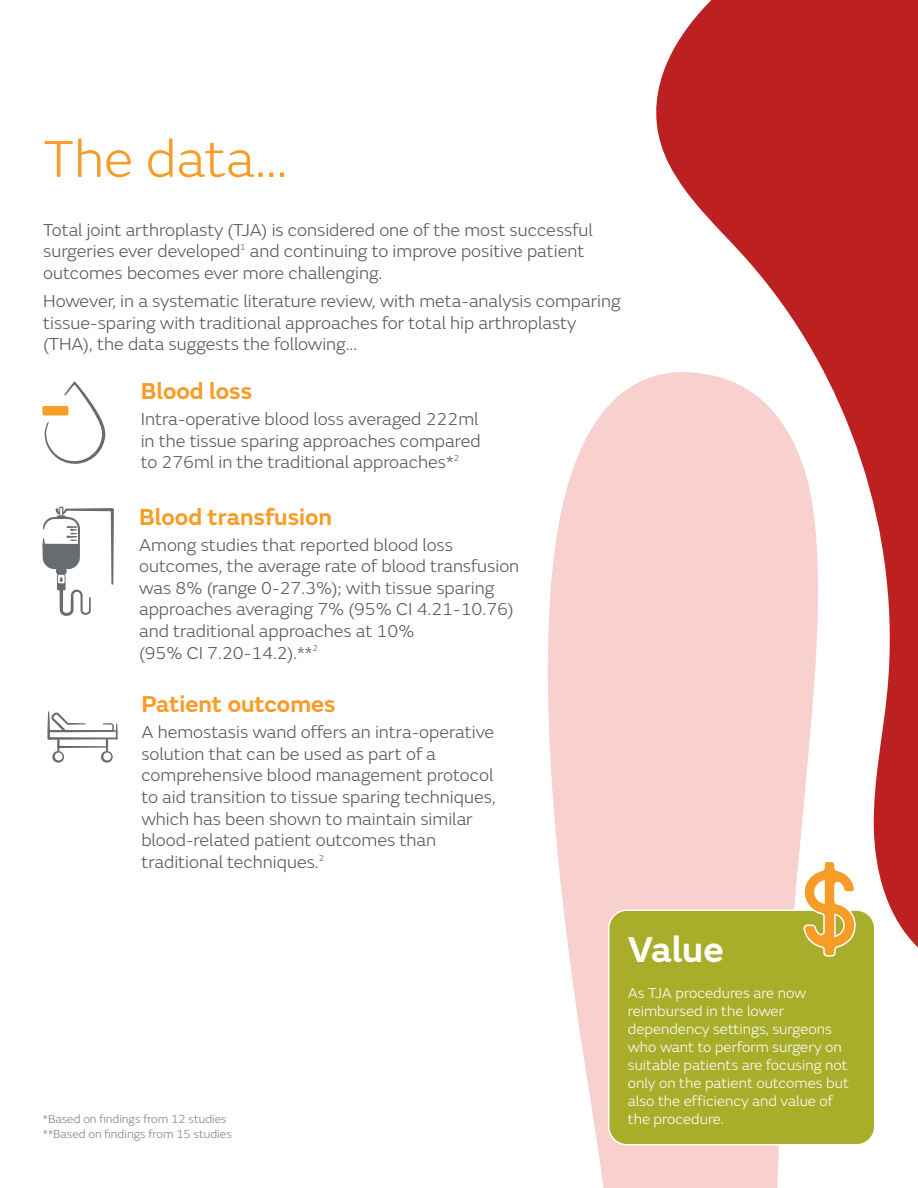
<style>
.page{position:relative;width:918px;height:1188px;background:#fff}
.page>*{position:absolute;margin:0;border:0;box-sizing:border-box;transform-origin:0 0}
.Headline_36_36{font:300 54px "SN Emeric";color:#f89c28}
.t1{font:600 37.5px "SN Emeric";color:#fff}
.Page_heading_12_15{font:600 24px "SN Emeric";color:#f89c28}
.Page_heading_12_15-2{font:300 18px/21.6px "SN Emeric";color:#57585a}
.Body_Text_12_14_4{font:300 18px/21.6px "SN Emeric";color:#57585a}
.Page_heading_12_15-3{font:300 15px/18px "SN Emeric";color:#fff}
.Caption_8_10{font:300 12px "SN Emeric";color:#808285}
</style>
<div class="page">
<svg style="left:656px;top:0;width:262px;height:353px;fill:#bd2020"></svg>
<svg style="left:548px;top:353px;width:370px;height:835px;fill:#f8d1cf"></svg>
<svg style="left:45px;top:382px;width:60px;height:82px"></svg>
<div style="left:44px;top:407px;width:23px;height:7px;background:#f89d28"></div>
<div style="left:42px;top:406px;width:26px;height:9px;border:3px solid #f89d28"></div>
<svg style="left:47px;top:711px;width:71px;height:52px"></svg>
<svg style="left:42px;top:507px;width:72px;height:109px"></svg>
<div style="left:609px;top:910px;width:266px;height:235px;background:#a8ad2a;border-radius:18px"></div>
<div style="left:608px;top:909px;width:268px;height:237px;border:2px solid #fff;border-radius:18px"></div>
<svg style="left:802px;top:860px;width:56px;height:97px"></svg>
<p class="Headline_36_36" style="left:43px;top:126px;width:246px">The data…</p>
<p class="Body_Text_12_14_4" style="left:43px;top:219px;width:551px">Total joint arthroplasty (TJA) is considered one of the most successful surgeries ever developed<sup>1</sup> and continuing to improve positive patient outcomes becomes ever more challenging.</p>
<p class="Body_Text_12_14_4" style="left:43px;top:290px;width:579px">However, in a systematic literature review, with meta-analysis comparing tissue-sparing with traditional approaches for total hip arthroplasty (THA), the data suggests the following...</p>
<p class="Page_heading_12_15" style="left:141px;top:376px;width:113px">Blood loss</p>
<p class="Page_heading_12_15-2" style="left:141px;top:408px;width:341px">Intra-operative blood loss averaged 222ml in the tissue sparing approaches compared to 276ml in the traditional approaches*<sup>2</sup></p>
<p class="Page_heading_12_15" style="left:139px;top:501px;width:195px">Blood transfusion</p>
<p class="Page_heading_12_15-2" style="left:139px;top:534px;width:382px">Among studies that reported blood loss outcomes, the average rate of blood transfusion was 8% (range 0-27.3%); with tissue sparing approaches averaging 7% (95% CI 4.21-10.76) and traditional approaches at 10%<br>(95% CI 7.20-14.2).**<sup>2</sup></p>
<p class="Page_heading_12_15" style="left:141px;top:689px;width:196px">Patient outcomes</p>
<p class="Page_heading_12_15-2" style="left:141px;top:721px;width:356px">A hemostasis wand offers an intra-operative solution that can be used as part of a comprehensive blood management protocol to aid transition to tissue sparing techniques, which has been shown to maintain similar blood-related patient outcomes than traditional techniques.<sup>2</sup></p>
<p class="t1" style="left:628px;top:926px;width:97px">Value</p>
<p class="Page_heading_12_15-3" style="left:628px;top:984px;width:223px">As TJA procedures are now reimbursed in the lower dependency settings, surgeons who want to perform surgery on suitable patients are focusing not only on the patient outcomes but also the efficiency and value of</p>
<p class="Caption_8_10" style="left:43px;top:1112px;width:185px">*Based on findings from 12 studies</p>
<p class="Page_heading_12_15-3" style="left:628px;top:1110px;width:98px">the procedure.</p>
<p class="Caption_8_10" style="left:43px;top:1127px;width:190px">**Based on findings from 15 studies</p>
</div>
